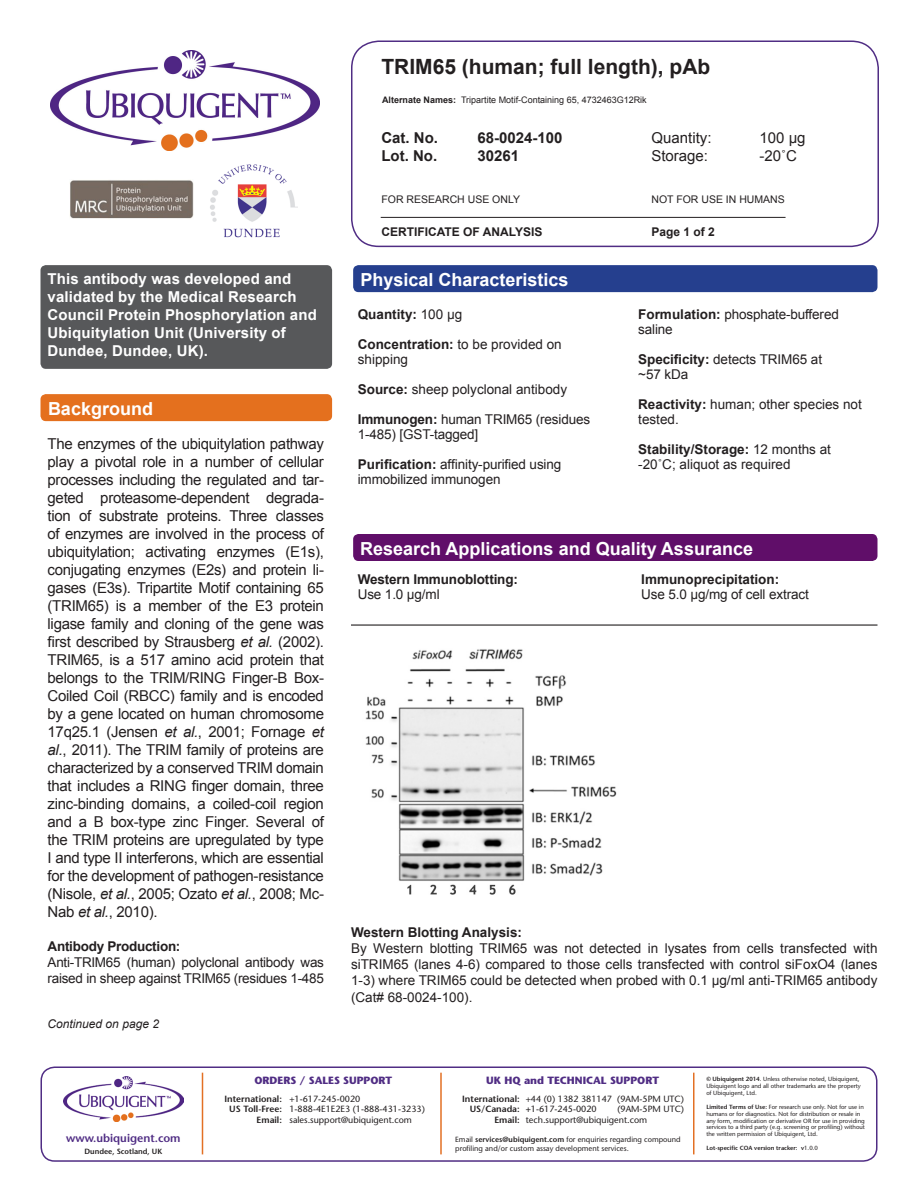
<style>
.page{position:relative;width:918px;height:1188px;background:#fff}
.page>*{position:absolute;margin:0;border:0;box-sizing:border-box;transform-origin:0 0}
.t1{font:700 21px "Arial";color:#231f20}
.t2{font:700 18px "Arial";color:#fff}
.t3{font:15px/18px "Arial";letter-spacing:-.02em;color:#231f20;text-align:justify}
.t4{font:700 15px/18px "Arial";letter-spacing:.01em;color:#fff}
.t5{font:700 15px "Arial";color:#231f20}
.t6{font:15px "Arial";color:#231f20}
.t7{font:13.5px/15px "Arial";letter-spacing:-.01em;color:#231f20}
.t8{font:700 13.5px/15px "Arial";color:#231f20}
.t9{font:700 13.5px "Arial";letter-spacing:-.02em;color:#231f20}
.t10{font:700 12px "Arial";color:#231f20}
.t11{font:italic 12px "Arial";color:#231f20}
.t12{font:600 11.4px "Stone Sans";color:#502d84}
.t13{font:700 10.5px "Stone Sans";color:#502d84}
.t14{font:10.5px "Arial";color:#231f20}
.t15{font:9px/10.8px "Stone Sans";color:#231f20}
.t16{font:9px "Arial";color:#231f20}
.t17{font:7.5px/9px "Stone Sans";color:#231f20}
.t18{font:600 7.5px "Stone Sans";color:#231f20}
.t19{font:6px/6.9px "Stone Sans";color:#231f20}
.t20{font:600 6px "Stone Sans";color:#231f20}
.s1{font-weight:700}
.s2{font-style:italic}
.s3{font-weight:400}
.s4{font-weight:600}
</style>
<div class="page">
<div style="left:40px;top:1066px;width:838px;height:96px;border:2px solid #502d84;border-radius:14px"></div>
<hr style="left:202px;top:1073px;width:1px;height:81px;background:#e37024">
<hr style="left:440px;top:1073px;width:2px;height:81px;background:#e37024">
<hr style="left:693px;top:1073px;width:1px;height:81px;background:#e37024">
<img style="left:64px;top:1077px;width:120px;height:44px">
<img style="left:70px;top:180px;width:123px;height:39px">
<img style="left:210px;top:164px;width:88px;height:74px">
<img style="left:51px;top:50px;width:269px;height:100px">
<div style="left:351px;top:40px;width:528px;height:207px;border:2px solid #502d84;border-radius:27px"></div>
<hr style="left:381px;top:217px;width:405px;height:1px;background:#231f20">
<div style="left:41px;top:265px;width:291px;height:104px;background:#57585a;border-radius:5px"></div>
<div style="left:41px;top:394px;width:291px;height:27px;background:#e4701e;border-radius:5px"></div>
<div style="left:353px;top:265px;width:524px;height:27px;background:#253f8e;border-radius:5px"></div>
<div style="left:353px;top:534px;width:524px;height:27px;background:#600e69;border-radius:5px"></div>
<img style="left:365px;top:649px;width:252px;height:246px">
<hr style="left:351px;top:624px;width:527px;height:2px;background:#231f20">
<p class="t1" style="left:381px;top:52px;width:331px">TRIM65 (human; full length), pAb</p>
<p class="t16" style="left:382px;top:94px;width:266px"><span class="s1">Alternate Names:</span> Tripartite Motif-Containing 65, 4732463G12Rik</p>
<p class="t5" style="left:381px;top:128px;width:58px">Cat. No.</p>
<p class="t5" style="left:477px;top:128px;width:87px">68-0024-100</p>
<p class="t6" style="left:651px;top:128px;width:62px">Quantity:</p>
<p class="t3" style="left:759px;top:129px;width:48px">100 µg</p>
<p class="t5" style="left:381px;top:146px;width:57px">Lot. No.</p>
<p class="t5" style="left:477px;top:146px;width:43px">30261</p>
<p class="t6" style="left:651px;top:146px;width:58px">Storage:</p>
<p class="t3" style="left:759px;top:147px;width:39px">-20˚C</p>
<p class="t14" style="left:381px;top:192px;width:140px">FOR RESEARCH USE ONLY</p>
<p class="t14" style="left:651px;top:192px;width:135px">NOT FOR USE IN HUMANS</p>
<p class="t4" style="left:48px;top:270px;width:271px">This antibody was developed and validated by the Medical Research<br>Council Protein Phosphorylation and<br>Ubiquitylation Unit (University of<br>Dundee, Dundee, UK).</p>
<p class="t2" style="left:48px;top:397px;width:107px">Background</p>
<p class="t3" style="left:48px;top:435px;width:278px">The enzymes of the ubiquitylation pathway play a pivotal role in a number of cellular processes including the regulated and tar&shy;geted proteasome-dependent degrada&shy;tion of substrate proteins. Three classes of enzymes are involved in the process of ubiquitylation; activating enzymes (E1s), conjugating enzymes (E2s) and protein li&shy;gases (E3s). Tripartite Motif containing 65 (TRIM65) is a member of the E3 protein ligase family and cloning of the gene was first described by Strausberg <span class="s2">et al.</span> (2002).<br>TRIM65, is a 517 amino acid protein that belongs to the TRIM/RING Finger-B Box-Coiled Coil (RBCC) family and is encoded by a gene located on human chromosome 17q25.1 (Jensen <span class="s2">et al.</span>, 2001; Fornage <span class="s2">et al.</span>, 2011). The TRIM family of proteins are characterized by a conserved TRIM domain that includes a RING finger domain, three zinc-binding domains, a coiled-coil region and a B box-type zinc Finger. Several of the TRIM proteins are upregulated by type I and type II interferons, which are essential for the development of pathogen-resistance (Nisole, <span class="s2">et al.</span>, 2005; Ozato <span class="s2">et al.</span>, 2008; Mc-Nab <span class="s2">et al.</span>, 2010).</p>
<p class="t9" style="left:48px;top:937px;width:134px">Antibody Production:</p>
<p class="t7" style="left:48px;top:954px;width:278px;line-height:16.2px">Anti-TRIM65 (human) polyclonal antibody was raised in sheep against TRIM65 (residues 1-485</p>
<p class="t11" style="left:48px;top:1016px;width:113px">Continued on page 2</p>
<p class="t10" style="left:381px;top:224px;width:162px">CERTIFICATE OF ANALYSIS</p>
<p class="t10" style="left:651px;top:224px;width:65px">Page 1 of 2</p>
<p class="t2" style="left:360px;top:268px;width:210px">Physical Characteristics</p>
<p class="t8" style="left:358px;top:307px;width:106px">Quantity: <span class="s3">100 μg</span></p>
<p class="t7" style="left:358px;top:337px;width:206px"><span class="s1">Concentration:</span> to be provided on shipping</p>
<p class="t7" style="left:358px;top:382px;width:211px"><span class="s1">Source:</span> sheep polyclonal antibody</p>
<p class="t7" style="left:358px;top:412px;width:234px"><span class="s1">Immunogen:</span> human TRIM65 (residues<br>1-485) [GST-tagged]</p>
<p class="t7" style="left:358px;top:457px;width:205px"><span class="s1">Purification:</span> affinity-purified using immobilized immunogen</p>
<p class="t7" style="left:638px;top:307px;width:202px"><span class="s1">Formulation:</span> phosphate-buffered saline</p>
<p class="t7" style="left:638px;top:352px;width:185px"><span class="s1">Specificity:</span> detects TRIM65 at ~57 kDa</p>
<p class="t7" style="left:638px;top:397px;width:225px"><span class="s1">Reactivity:</span> human; other species not tested.</p>
<p class="t7" style="left:638px;top:442px;width:194px"><span class="s1">Stability/Storage:</span> 12 months at -20˚C; aliquot as required</p>
<p class="t2" style="left:360px;top:537px;width:394px">Research Applications and Quality Assurance</p>
<p class="t8" style="left:358px;top:572px;width:162px">Western Immunoblotting:<br><span class="s3">Use 1.0 µg/ml</span></p>
<p class="t8" style="left:641px;top:572px;width:140px">Immunoprecipitation:</p>
<p class="t7" style="left:641px;top:587px;width:169px">Use 5.0 µg/mg of cell extract</p>
<p class="t8" style="left:351px;top:925px;width:173px">Western Blotting Analysis:</p>
<p class="t7" style="left:351px;top:940px;width:528px;line-height:16.2px;text-align:justify">By Western blotting TRIM65 was not detected in lysates from cells transfected with siTRIM65 (lanes 4-6) compared to those cells transfected with control siFoxO4 (lanes 1-3) where TRIM65 could be detected when probed with 0.1 μg/ml anti-TRIM65 antibody (Cat# 68-0024-100).</p>
<p class="t12" style="left:66px;top:1131px;width:116px">www.ubiquigent.com</p>
<p class="t18" style="left:85px;top:1147px;width:79px">Dundee, Scotland, UK</p>
<p class="t13" style="left:254px;top:1074px;width:139px">ORDERS / SALES SUPPORT</p>
<p class="t15" style="left:224px;top:1093px;width:138px"><span class="s4">International:</span> +1-617-245-0020</p>
<p class="t15" style="left:229px;top:1104px;width:197px"><span class="s4">US Toll-Free:</span> 1-888-4E1E2E3 (1-888-431-3233)</p>
<p class="t15" style="left:257px;top:1115px;width:157px"><span class="s4">Email:</span> sales.support@ubiquigent.com</p>
<p class="t13" style="left:486px;top:1074px;width:174px">UK HQ and TECHNICAL SUPPORT</p>
<p class="t15" style="left:470px;top:1093px;width:216px;text-indent:-8px"><span class="s4">International:</span> +44 (0) 1382 381147 (9AM-5PM UTC)<br><span class="s4">US/Canada: +</span>1-617-245-0020</p>
<p class="t15" style="left:494px;top:1104px;width:191px;text-indent:123px">(9AM-5PM UTC)<br><span class="s4">Email:</span> tech.support@ubiquigent.com</p>
<p class="t17" style="left:455px;top:1134px;width:227px">Email <span class="s4">services@ubiquigent.com</span> for enquiries regarding compound profiling and/or custom assay development services.</p>
<p class="t19" style="left:706px;top:1076px;width:156px"><span class="s4">© Ubiquigent 2014</span>. Unless otherwise noted, Ubiquigent,<br>Ubiquigent logo and all other trademarks are the property of Ubiquigent, Ltd.</p>
<p class="t19" style="left:706px;top:1103px;width:160px"><span class="s4">Limited Terms of Use:</span> For research use only. Not for use in humans or for diagnostics. Not for distribution or resale in any form, modification or derivative OR for use in providing services to a third party (e.g. screening or profiling) without the written permission of Ubiquigent, Ltd.</p>
<p class="t20" style="left:706px;top:1144px;width:113px">Lot-specific COA version tracker: v<span class="s3">1.0.0</span></p>
</div>
